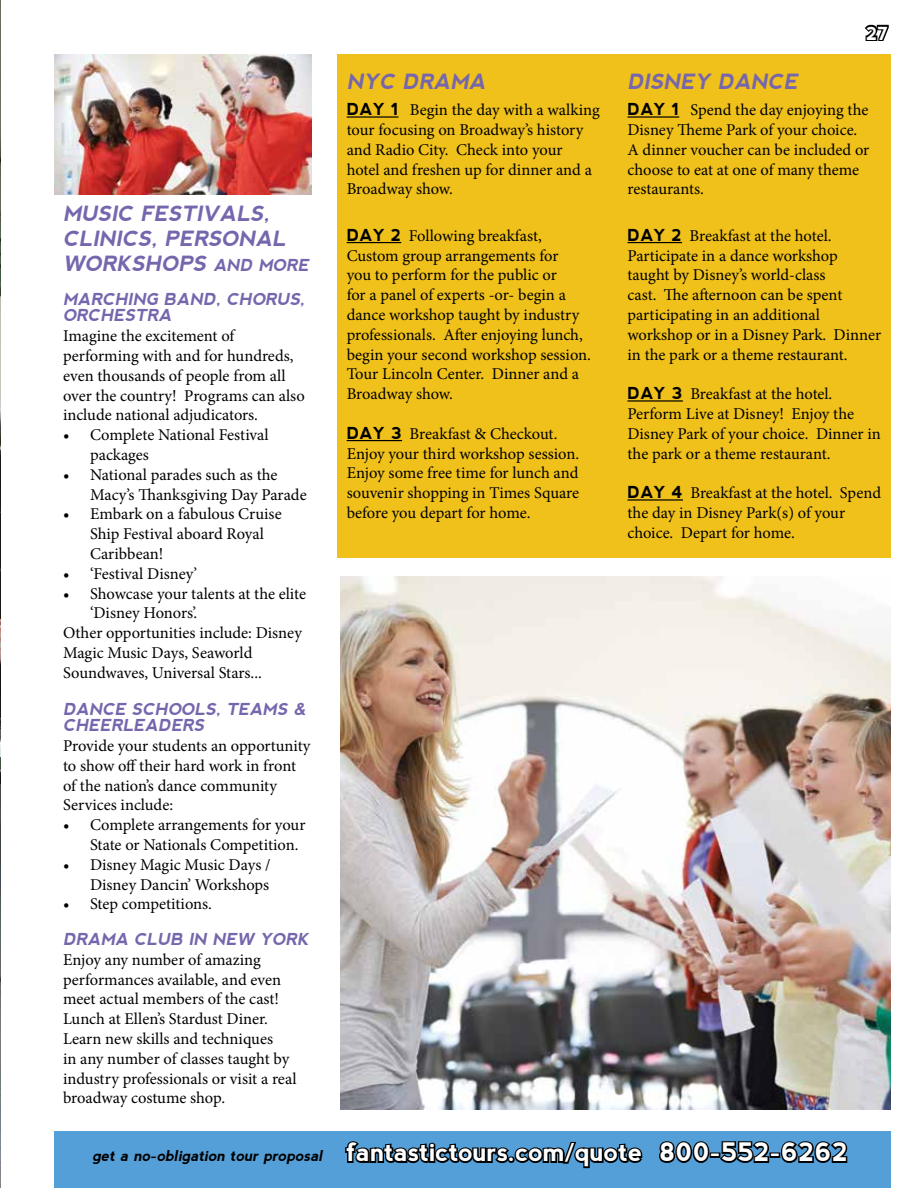
<style>
.page{position:relative;width:918px;height:1188px;background:#fff}
.page>*{position:absolute;margin:0;border:0;box-sizing:border-box;transform-origin:0 0}
.t1{font:700 25.5px "nevis";color:#fff}
.t2{font:italic 700 21px/25.2px "nevis";color:#7666ad}
.t3{font:700 18px "nevis";color:#fff}
.t4{font:16.5px/19.8px "Minion Pro";letter-spacing:-.005em;color:#000}
.t5{font:italic 700 16.5px/16.2px "nevis";color:#7666ad}
.s1{font-size:16.5px}
.s2{font-family:"nevis";font-weight:700}
.s3{font-style:italic;font-size:15px;color:#000}
</style>
<div class="page">
<img style="left:0;top:0;width:1px;height:1188px">
<div style="left:338px;top:54px;width:553px;height:503px;background:#f0c11a"></div>
<img style="left:54px;top:54px;width:257px;height:140px">
<div style="left:54px;top:1131px;width:837px;height:57px;background:#549fd7"></div>
<svg style="left:345px;top:1141px;width:298px;height:28px"></svg>
<svg style="left:659px;top:1141px;width:51px;height:22px"></svg>
<div style="left:710px;top:1152px;width:10px;height:6px;border:3px solid #000"></div>
<svg style="left:718px;top:1141px;width:52px;height:22px"></svg>
<div style="left:770px;top:1152px;width:10px;height:6px;border:3px solid #000"></div>
<svg style="left:779px;top:1141px;width:69px;height:22px"></svg>
<hr style="left:347px;top:116px;width:51px;height:2px;background:#000">
<hr style="left:347px;top:242px;width:54px;height:1px;background:#000">
<hr style="left:347px;top:440px;width:55px;height:1px;background:#000">
<hr style="left:627px;top:116px;width:52px;height:2px;background:#000">
<hr style="left:627px;top:242px;width:55px;height:1px;background:#000">
<hr style="left:627px;top:400px;width:56px;height:2px;background:#000">
<hr style="left:627px;top:499px;width:56px;height:2px;background:#000">
<img style="left:340px;top:577px;width:551px;height:532px">
<svg style="left:864px;top:24px;width:25px;height:17px"></svg>
<p class="t2" style="left:63px;top:201px;width:251px">MUSIC FESTIVALS,<br>CLINICS, PERSONAL<br>WORKSHOPS <span class="s1">AND MORE</span></p>
<p class="t5" style="left:63px;top:291px;width:247px">MARCHING BAND, CHORUS,<br>ORCHESTRA</p>
<p class="t4" style="left:63px;top:326px;width:243px">Imagine the excitement of performing with and for hundreds, even thousands of people from all over the country! Programs can also include national adjudicators.</p>
<p class="t4" style="left:90px;top:425px;width:180px;text-indent:-27px">• Complete National Festival packages</p>
<p class="t4" style="left:90px;top:465px;width:218px;text-indent:-27px">• National parades such as the<br>Macy’s Thanksgiving Day Parade</p>
<p class="t4" style="left:90px;top:504px;width:193px;text-indent:-27px">• Embark on a fabulous Cruise<br>Ship Festival aboard Royal<br>Caribbean!</p>
<p class="t4" style="left:63px;top:564px;width:136px">• ‘Festival Disney’</p>
<p class="t4" style="left:63px;top:583px;width:245px">• Showcase your talents at the elite</p>
<p class="t4" style="left:90px;top:603px;width:109px">‘Disney Honors’.</p>
<p class="t4" style="left:63px;top:623px;width:240px">Other opportunities include: Disney</p>
<p class="t4" style="left:63px;top:643px;width:191px">Magic Music Days, Seaworld</p>
<p class="t4" style="left:63px;top:663px;width:200px">Soundwaves, Universal Stars...</p>
<p class="t5" style="left:63px;top:701px;width:248px">DANCE SCHOOLS, TEAMS &amp;<br>CHEERLEADERS</p>
<p class="t4" style="left:63px;top:736px;width:249px">Provide your students an opportunity to show off their hard work in front of the nation’s dance community<br>Services include:</p>
<p class="t4" style="left:90px;top:815px;width:217px;text-indent:-27px">• Complete arrangements for your<br>State or Nationals Competition.</p>
<p class="t4" style="left:63px;top:855px;width:209px;text-align:right">• Disney Magic Music Days /<br>Disney Dancin’ Workshops</p>
<p class="t4" style="left:63px;top:894px;width:150px">• Step competitions.</p>
<p class="t5" style="left:63px;top:931px;width:250px">DRAMA CLUB IN NEW YORK</p>
<p class="t4" style="left:63px;top:950px;width:235px">Enjoy any number of amazing performances available, and even meet actual members of the cast!<br>Lunch at Ellen’s Stardust Diner.<br>Learn new skills and techniques<br>in any number of classes taught by industry professionals or visit a real broadway costume shop.</p>
<p class="t2" style="left:347px;top:69px;width:145px">NYC DRAMA</p>
<p class="t4" style="left:347px;top:100px;width:255px"><span class="s2">DAY 1</span> Begin the day with a walking tour focusing on Broadway’s history and Radio City. Check into your hotel and freshen up for dinner and a<br>Broadway show.</p>
<p class="t4" style="left:347px;top:226px;width:246px"><span class="s2">DAY 2</span> Following breakfast,<br>Custom group arrangements for<br>you to perform for the public or<br>for a panel of experts -or- begin a dance workshop taught by industry professionals. After enjoying lunch, begin your second workshop session.<br>Tour Lincoln Center. Dinner and a<br>Broadway show.</p>
<p class="t4" style="left:347px;top:424px;width:234px"><span class="s2">DAY 3</span> Breakfast &amp; Checkout.<br>Enjoy your third workshop session.<br>Enjoy some free time for lunch and souvenir shopping in Times Square before you depart for home.</p>
<p class="t3" style="left:866px;top:23px;width:24px">27</p>
<p class="t2" style="left:627px;top:69px;width:176px">DISNEY DANCE</p>
<p class="t4" style="left:627px;top:100px;width:243px"><span class="s2">DAY 1</span> Spend the day enjoying the<br>Disney Theme Park of your choice.<br>A dinner voucher can be included or choose to eat at one of many theme restaurants.</p>
<p class="t4" style="left:627px;top:226px;width:255px"><span class="s2">DAY 2</span> Breakfast at the hotel.<br>Participate in a dance workshop taught by Disney’s world-class<br>cast. The afternoon can be spent participating in an additional workshop or in a Disney Park. Dinner in the park or a theme restaurant.</p>
<p class="t4" style="left:627px;top:384px;width:255px"><span class="s2">DAY 3</span> Breakfast at the hotel.<br>Perform Live at Disney! Enjoy the<br>Disney Park of your choice. Dinner in the park or a theme restaurant.</p>
<p class="t4" style="left:627px;top:483px;width:255px"><span class="s2">DAY 4</span> Breakfast at the hotel. Spend the day in Disney Park(s) of your choice. Depart for home.</p>
<h1 class="t1" style="left:93px;top:1138px;width:757px"><span class="s3">get a no-obligation tour proposal</span> fantastictours.com/quote 800-552-6262</h1>
</div>
